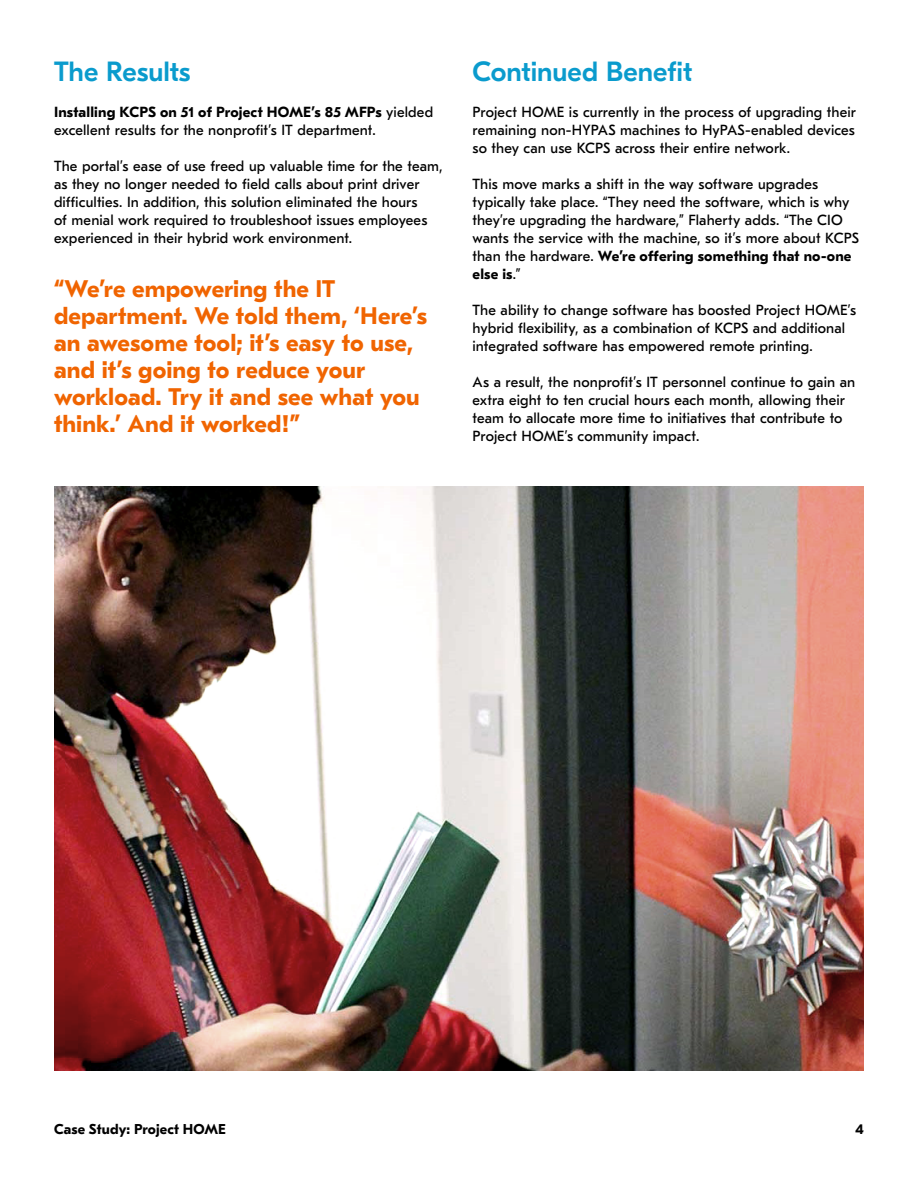
<style>
.page{position:relative;width:918px;height:1188px;background:#fff}
.page>*{position:absolute;margin:0;border:0;box-sizing:border-box;transform-origin:0 0}
.t1{font:500 27.75px "GT Eesti Pro Display";color:#0a9bcd}
.t2{font:700 24px/27px "GT Eesti Pro Text";letter-spacing:.005em;color:#f06400}
.t3{font:14.7px/18px "GT Eesti Pro Text";letter-spacing:.005em;color:#000}
.t4{font:700 14.25px "GT Eesti Pro Text";letter-spacing:.01em;color:#000}
.s1{font-weight:700}
</style>
<div class="page">
<img style="left:54px;top:486px;width:810px;height:585px">
<h1 class="t1" style="left:54px;top:57px;width:138px">The Results</h1>
<p class="t3" style="left:54px;top:103px;width:381px"><span class="s1">Installing KCPS on 51 of Project HOME’s 85 MFPs</span> yielded excellent results for the nonprofit’s IT department.</p>
<p class="t3" style="left:54px;top:157px;width:390px">The portal’s ease of use freed up valuable time for the team, as they no longer needed to field calls about print driver difficulties. In addition, this solution eliminated the hours<br>of menial work required to troubleshoot issues employees experienced in their hybrid work environment.</p>
<h2 class="t2" style="left:54px;top:276px;width:374px">“We’re empowering the IT department. We told them, ‘Here’s an awesome tool; it’s easy to use, and it’s going to reduce your workload. Try it and see what you think.’ And it worked!”</h2>
<h1 class="t1" style="left:472px;top:57px;width:221px">Continued Benefit</h1>
<p class="t3" style="left:472px;top:103px;width:385px;text-align:justify">Project HOME is currently in the process of upgrading their remaining non-HYPAS machines to HyPAS-enabled devices so they can use KCPS across their entire network.</p>
<p class="t3" style="left:472px;top:175px;width:388px">This move marks a shift in the way software upgrades typically take place. “They need the software, which is why they’re upgrading the hardware,” Flaherty adds. “The CIO wants the service with the machine, so it’s more about KCPS than the hardware. <span class="s1">We’re offering something that no-one else is</span>.”</p>
<p class="t3" style="left:472px;top:301px;width:385px">The ability to change software has boosted Project HOME’s hybrid flexibility, as a combination of KCPS and additional integrated software has empowered remote printing.</p>
<p class="t3" style="left:472px;top:373px;width:384px">As a result, the nonprofit’s IT personnel continue to gain an extra eight to ten crucial hours each month, allowing their team to allocate more time to initiatives that contribute to Project HOME’s community impact.</p>
<p class="t4" style="left:54px;top:1121px;width:173px">Case Study: Project HOME</p>
<p class="t4" style="left:856px;top:1121px;width:10px">4</p>
</div>
